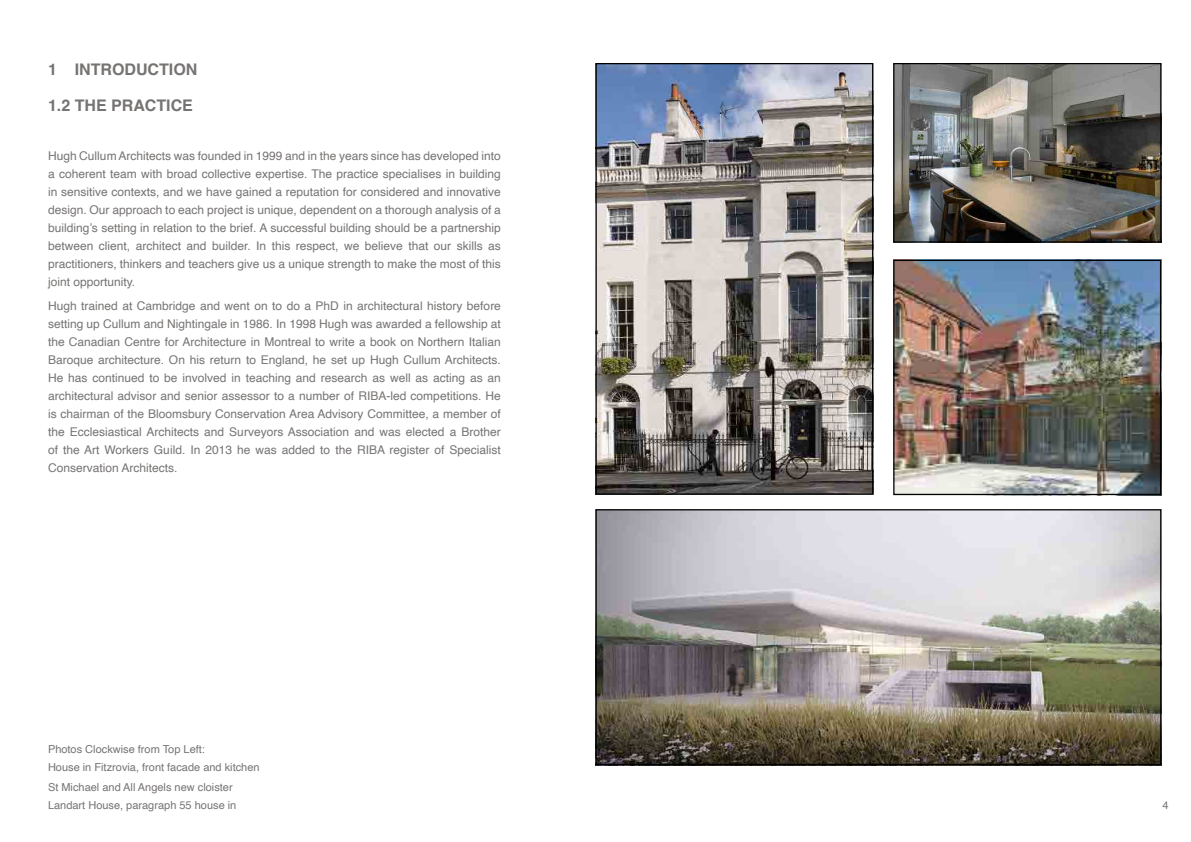
<style>
.page{position:relative;width:1191px;height:842px;background:#fff}
.page>*{position:absolute;margin:0;border:0;box-sizing:border-box;transform-origin:0 0}
.t1{font:700 16px "Helvetica";color:#767473}
.t2{font:12px/18px "Helvetica";color:#767473;text-align:justify}
.t3{font:11px/20.1px "Helvetica";color:#767473}
</style>
<div class="page">
<img style="left:895px;top:65px;width:264px;height:176px">
<div style="left:893px;top:63px;width:268px;height:180px;border:1px solid #000"></div>
<img style="left:597px;top:65px;width:274px;height:428px">
<div style="left:595px;top:63px;width:278px;height:432px;border:1px solid #000"></div>
<img style="left:597px;top:511px;width:562px;height:252px">
<div style="left:595px;top:509px;width:566px;height:256px;border:1px solid #000"></div>
<img style="left:895px;top:262px;width:264px;height:231px">
<div style="left:893px;top:260px;width:268px;height:235px;border:1px solid #000"></div>
<h1 class="t1" style="left:48px;top:60px;width:151px">1 INTRODUCTION</h1>
<h1 class="t1" style="left:48px;top:96px;width:146px">1.2 THE PRACTICE</h1>
<p class="t2" style="left:48px;top:147px;width:454px">Hugh Cullum Architects was founded in 1999 and in the years since has developed into a coherent team with broad collective expertise. The practice specialises in building in sensitive contexts, and we have gained a reputation for considered and innovative design. Our approach to each project is unique, dependent on a thorough analysis of a building’s setting in relation to the brief. A successful building should be a partnership between client, architect and builder. In this respect, we believe that our skills as practitioners, thinkers and teachers give us a unique strength to make the most of this joint opportunity.</p>
<p class="t2" style="left:48px;top:297px;width:454px">Hugh trained at Cambridge and went on to do a PhD in architectural history before setting up Cullum and Nightingale in 1986. In 1998 Hugh was awarded a fellowship at the Canadian Centre for Architecture in Montreal to write a book on Northern Italian Baroque architecture. On his return to England, he set up Hugh Cullum Architects.<br>He has continued to be involved in teaching and research as well as acting as an architectural advisor and senior assessor to a number of RIBA-led competitions. He is chairman of the Bloomsbury Conservation Area Advisory Committee, a member of the Ecclesiastical Architects and Surveyors Association and was elected a Brother of the Art Workers Guild. In 2013 he was added to the RIBA register of Specialist Conservation Architects.</p>
<p class="t3" style="left:48px;top:739px;width:158px">Photos Clockwise from Top Left:</p>
<p class="t3" style="left:48px;top:757px;width:213px">House in Fitzrovia, front facade and kitchen<br>St Michael and All Angels new cloister</p>
<p class="t3" style="left:48px;top:795px;width:190px">Landart House, paragraph 55 house in</p>
<p class="t3" style="left:1162px;top:795px;width:8px">4</p>
</div>
